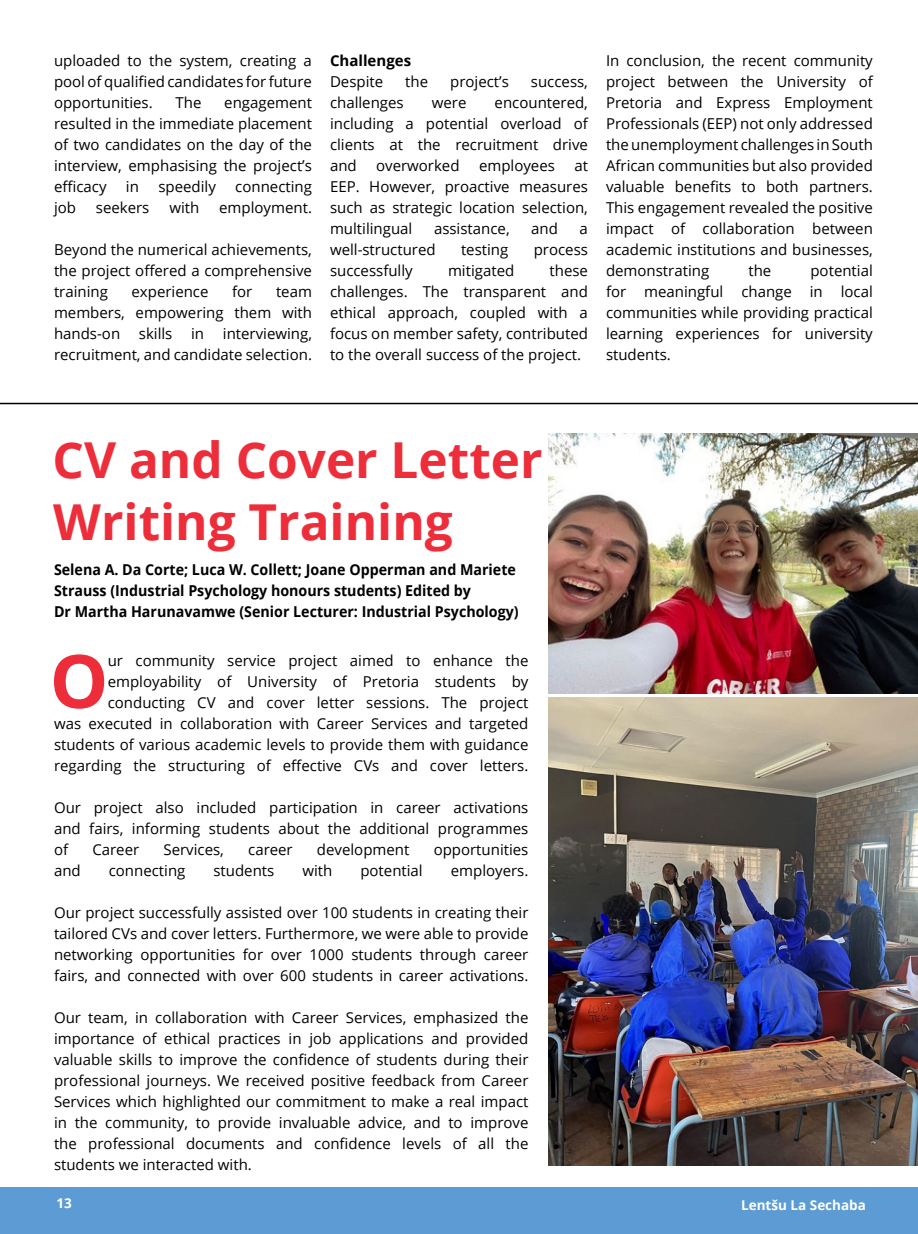
<style>
.page{position:relative;width:918px;height:1234px;background:#fff}
.page>*{position:absolute;margin:0;border:0;box-sizing:border-box;transform-origin:0 0}
.t1{font:700 73.8px "Open Sans";color:#ee2d3a}
.t2{font:700 49.5px/61.5px "Open Sans";color:#ee2d3a}
.t3{font:15px/21px "Open Sans";color:#000;text-align:justify}
.t4{font:700 15px/21px "Open Sans";color:#000;scale:.95 1}
.t5{font:700 15px "Open Sans";color:#000}
.t6{font:700 13.5px "Open Sans";color:#fff}
</style>
<div class="page">
<div style="left:0;top:1187px;width:918px;height:46px;background:#5c9bd3"></div>
<hr style="left:0;top:402px;width:918px;height:2px;background:#000">
<img style="left:549px;top:433px;width:369px;height:260px">
<img style="left:549px;top:697px;width:369px;height:468px">
<p class="t3" style="left:54px;top:49px;width:260px">uploaded to the system, creating a pool of qualified candidates for future opportunities.</p>
<p class="t3" style="left:176px;top:91px;width:27px">The</p>
<p class="t3" style="left:54px;top:91px;width:260px;text-indent:170px">engagement resulted in the immediate placement of two candidates on the day of the interview, emphasising the project’s efficacy</p>
<p class="t3" style="left:126px;top:175px;width:15px">in</p>
<p class="t3" style="left:158px;top:175px;width:59px">speedily</p>
<p class="t3" style="left:235px;top:175px;width:78px">connecting</p>
<p class="t3" style="left:54px;top:196px;width:24px">job</p>
<p class="t3" style="left:96px;top:196px;width:55px">seekers</p>
<p class="t3" style="left:169px;top:196px;width:31px">with</p>
<p class="t3" style="left:219px;top:196px;width:94px">employment.</p>
<p class="t3" style="left:54px;top:238px;width:260px">Beyond the numerical achievements, the project offered a comprehensive training</p>
<p class="t3" style="left:132px;top:280px;width:78px">experience</p>
<p class="t3" style="left:232px;top:280px;width:22px">for</p>
<p class="t3" style="left:54px;top:280px;width:260px;text-indent:222px">team members, empowering them with hands-on skills in interviewing, recruitment, and candidate selection.</p>
<p class="t5" style="left:330px;top:49px;width:83px">Challenges</p>
<p class="t3" style="left:330px;top:70px;width:55px">Despite</p>
<p class="t3" style="left:405px;top:70px;width:24px">the</p>
<p class="t3" style="left:450px;top:70px;width:60px">project’s</p>
<p class="t3" style="left:531px;top:70px;width:59px">success,</p>
<p class="t3" style="left:330px;top:91px;width:75px">challenges</p>
<p class="t3" style="left:432px;top:91px;width:36px">were</p>
<p class="t3" style="left:330px;top:91px;width:260px;text-indent:165px">encountered, including a potential overload of clients at the recruitment drive and</p>
<p class="t3" style="left:376px;top:154px;width:85px">overworked</p>
<p class="t3" style="left:479px;top:154px;width:77px">employees</p>
<p class="t3" style="left:330px;top:154px;width:260px;text-indent:244px">at EEP. However, proactive measures such as strategic location selection, multilingual</p>
<p class="t3" style="left:434px;top:217px;width:77px">assistance,</p>
<p class="t3" style="left:531px;top:217px;width:28px">and</p>
<p class="t3" style="left:580px;top:217px;width:10px">a</p>
<p class="t3" style="left:330px;top:238px;width:107px">well-structured</p>
<p class="t3" style="left:461px;top:238px;width:49px">testing</p>
<p class="t3" style="left:534px;top:238px;width:56px">process</p>
<p class="t3" style="left:330px;top:259px;width:84px">successfully</p>
<p class="t3" style="left:448px;top:259px;width:68px">mitigated</p>
<p class="t3" style="left:330px;top:259px;width:260px;text-indent:220px">these challenges. The transparent and ethical approach, coupled with a focus on member safety, contributed to the overall success of the project.</p>
<p class="t3" style="left:606px;top:49px;width:268px">In conclusion, the recent community project between the University of Pretoria and Express Employment Professionals (EEP) not only addressed the unemployment challenges in South African communities but also provided valuable benefits to both partners.<br>This engagement revealed the positive impact of collaboration between academic institutions and businesses, demonstrating</p>
<p class="t3" style="left:606px;top:259px;width:268px;text-indent:204px">potential for meaningful change in local communities while providing practical learning experiences for university students.</p>
<p class="t3" style="left:748px;top:259px;width:24px">the</p>
<h2 class="t2" style="left:52px;top:428px;width:492px">CV and Cover Letter<br>Writing Training</h2>
<p class="t4" style="left:54px;top:558px;width:491px">Selena A. Da Corte; Luca W. Collett; Joane Opperman and Mariete<br>Strauss (Industrial Psychology honours students) Edited by<br>Dr Martha Harunavamwe (Senior Lecturer: Industrial Psychology)</p>
<h1 class="t1" style="left:50px;top:629px;width:60px">O</h1>
<p class="t3" style="left:54px;top:649px;width:476px;text-align:right">ur community service project aimed to enhance the employability of University of Pretoria students by conducting CV and cover letter sessions. The project<br>was executed in collaboration with Career Services and targeted students of various academic levels to provide them with guidance regarding the structuring of effective CVs and cover letters.</p>
<p class="t3" style="left:54px;top:796px;width:476px">Our project also included participation in career activations and fairs, informing students about the additional programmes of</p>
<p class="t3" style="left:92px;top:838px;width:48px">Career</p>
<p class="t3" style="left:163px;top:838px;width:62px">Services,</p>
<p class="t3" style="left:248px;top:838px;width:46px">career</p>
<p class="t3" style="left:317px;top:838px;width:94px">development</p>
<p class="t3" style="left:434px;top:838px;width:96px">opportunities</p>
<p class="t3" style="left:54px;top:859px;width:28px">and</p>
<p class="t3" style="left:109px;top:859px;width:78px">connecting</p>
<p class="t3" style="left:213px;top:859px;width:62px">students</p>
<p class="t3" style="left:302px;top:859px;width:31px">with</p>
<p class="t3" style="left:360px;top:859px;width:64px">potential</p>
<p class="t3" style="left:451px;top:859px;width:79px">employers.</p>
<p class="t3" style="left:54px;top:901px;width:476px">Our project successfully assisted over 100 students in creating their tailored CVs and cover letters. Furthermore, we were able to provide networking opportunities for over 1000 students through career fairs, and connected with over 600 students in career activations.</p>
<p class="t3" style="left:54px;top:1006px;width:476px">Our team, in collaboration with Career Services, emphasized the importance of ethical practices in job applications and provided valuable skills to improve the confidence of students during their professional journeys. We received positive feedback from Career Services which highlighted our commitment to make a real impact in the community, to provide invaluable advice, and to improve the professional documents and confidence levels of all the students we interacted with.</p>
<p class="t6" style="left:57px;top:1193px;width:17px">13</p>
<p class="t6" style="left:741px;top:1195px;width:126px">Lentšu La Sechaba</p>
</div>
